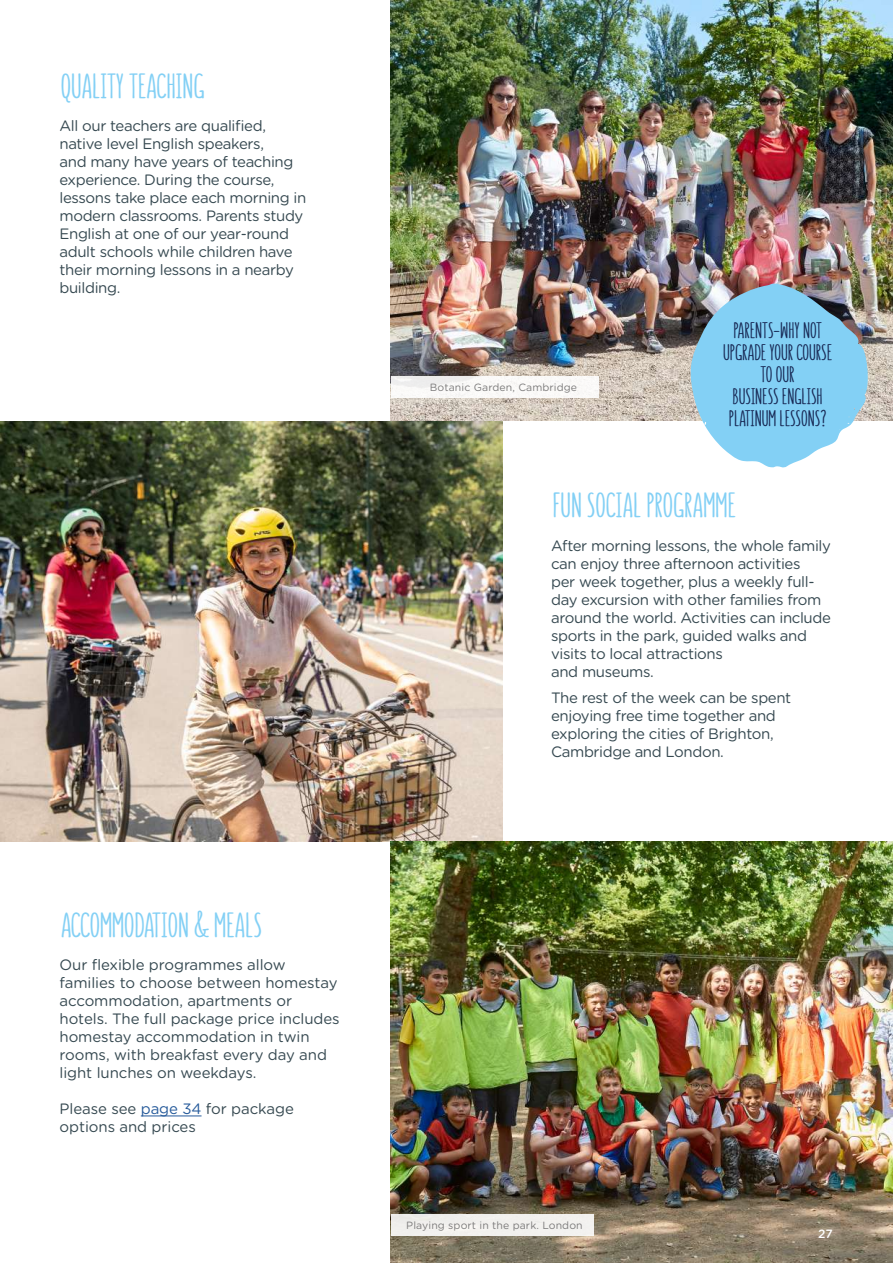
<style>
.page{position:relative;width:893px;height:1263px;background:#fff}
.page>*{position:absolute;margin:0;border:0;box-sizing:border-box;transform-origin:0 0}
.t1{font:700 33.9px "Summer Font";color:#83d0f5}
.t2{font:700 21.9px/21.9px "Summer Font";color:#182955;text-align:center}
.t3{font:15px/18px "Gotham Rounded";letter-spacing:-.025em;color:#364951}
.t4{font:15px/18px "Gotham Rounded";letter-spacing:-.005em;color:#364951}
.t5{font:500 12px "Gotham Rounded";color:#fff}
.t6{font:10.5px "Gotham Rounded";letter-spacing:.01em;color:#7c7b7b}
.s1{color:#275b9b}
</style>
<div class="page">
<img style="left:391px;top:0;width:502px;height:421px">
<img style="left:0;top:421px;width:502px;height:421px">
<img style="left:391px;top:842px;width:502px;height:421px">
<div style="left:391px;top:1214px;width:203px;height:21px;background:#f1f0ee"></div>
<div style="left:391px;top:376px;width:207px;height:22px;background:linear-gradient(to right,#f5f5f4,#fcfaf9)"></div>
<hr style="left:141px;top:1115px;width:61px;height:1px;background:#275b9b">
<svg style="left:690px;top:283px;width:179px;height:185px"></svg>
<h1 class="t1" style="left:61px;top:65px;width:145px">QUALITY TEACHING</h1>
<p class="t3" style="left:60px;top:116px;width:248px">All our teachers are qualified, native level English speakers,<br>and many have years of teaching experience. During the course, lessons take place each morning in modern classrooms. Parents study<br>English at one of our year-round adult schools while children have their morning lessons in a nearby building.</p>
<h1 class="t1" style="left:61px;top:904px;width:203px">ACCOMMODATION &amp; MEALS</h1>
<p class="t4" style="left:60px;top:955px;width:282px">Our flexible programmes allow families to choose between homestay accommodation, apartments or hotels. The full package price includes homestay accommodation in twin rooms, with breakfast every day and light lunches on weekdays.</p>
<p class="t4" style="left:60px;top:1099px;width:236px">Please see <span class="s1">page 34</span> for package options and prices</p>
<p class="t6" style="left:430px;top:380px;width:149px">Botanic Garden, Cambridge</p>
<h2 class="t2" style="left:723px;top:320px;width:111px">PARENTS-WHY NOT<br>UPGRADE YOUR COURSE<br>TO OUR<br>BUSINESS ENGLISH<br>PLATINUM LESSONS?</h2>
<h1 class="t1" style="left:552px;top:485px;width:185px">FUN SOCIAL PROGRAMME</h1>
<p class="t3" style="left:551px;top:536px;width:281px">After morning lessons, the whole family can enjoy three afternoon activities<br>per week together, plus a weekly full&shy;day excursion with other families from around the world. Activities can include sports in the park, guided walks and visits to local attractions<br>and museums.</p>
<p class="t3" style="left:551px;top:688px;width:242px">The rest of the week can be spent enjoying free time together and exploring the cities of Brighton,<br>Cambridge and London.</p>
<p class="t6" style="left:406px;top:1218px;width:178px">Playing sport in the park. London</p>
<p class="t5" style="left:818px;top:1225px;width:16px">27</p>
</div>
